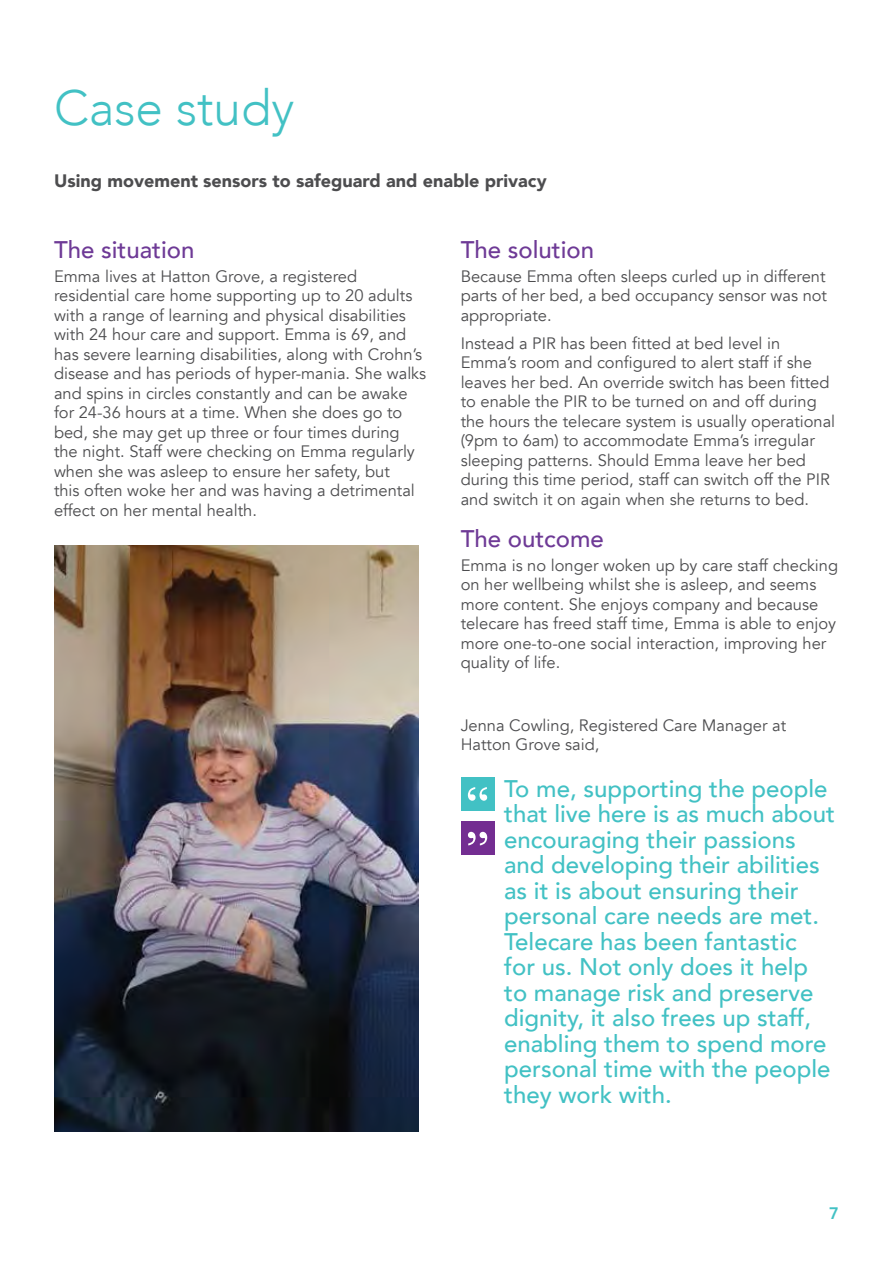
<style>
.page{position:relative;width:893px;height:1263px;background:#fff}
.page>*{position:absolute;margin:0;border:0;box-sizing:border-box;transform-origin:0 0}
.t1{font:300 49.5px "Avenir";color:#42c1c4}
.t2{font:500 24px/25.5px "Avenir";color:#42c1c4}
.t3{font:500 24px "Avenir";color:#6e3a96}
.t4{font:900 18px "Avenir";color:#4d4d4f}
.t5{font:600 18px "The Sans B W6";color:#42c1c4}
.t6{font:16.5px/19.5px "Avenir";color:#4d4d4f}
</style>
<div class="page">
<img style="left:54px;top:546px;width:364px;height:586px">
<div style="left:461px;top:777px;width:33px;height:34px;background:#42c1c4"></div>
<svg style="left:468px;top:787px;width:19px;height:14px"></svg>
<div style="left:461px;top:821px;width:33px;height:34px;background:#732d91"></div>
<svg style="left:468px;top:832px;width:19px;height:13px"></svg>
<h1 class="t1" style="left:54px;top:79px;width:242px">Case study</h1>
<p class="t4" style="left:54px;top:166px;width:494px">Using movement sensors to safeguard and enable privacy</p>
<h2 class="t3" style="left:54px;top:229px;width:142px">The situation</h2>
<p class="t6" style="left:54px;top:266px;width:374px">Emma lives at Hatton Grove, a registered residential care home supporting up to 20 adults with a range of learning and physical disabilities with 24 hour care and support. Emma is 69, and has severe learning disabilities, along with Crohn’s disease and has periods of hyper-mania. She walks and spins in circles constantly and can be awake for 24-36 hours at a time. When she does go to bed, she may get up three or four times during the night. Staff were checking on Emma regularly when she was asleep to ensure her safety, but<br>this often woke her and was having a detrimental effect on her mental health.</p>
<h2 class="t3" style="left:461px;top:229px;width:135px">The solution</h2>
<p class="t6" style="left:461px;top:266px;width:368px;text-align:justify">Because Emma often sleeps curled up in different parts of her bed, a bed occupancy sensor was not appropriate.</p>
<p class="t6" style="left:461px;top:333px;width:376px">Instead a PIR has been fitted at bed level in Emma’s room and configured to alert staff if she leaves her bed. An override switch has been fitted to enable the PIR to be turned on and off during the hours the telecare system is usually operational (9pm to 6am) to accommodate Emma’s irregular sleeping patterns. Should Emma leave her bed during this time period, staff can switch off the PIR and switch it on again when she returns to bed.</p>
<h2 class="t3" style="left:461px;top:518px;width:145px">The outcome</h2>
<p class="t6" style="left:461px;top:556px;width:379px">Emma is no longer woken up by care staff checking on her wellbeing whilst she is asleep, and seems more content. She enjoys company and because telecare has freed staff time, Emma is able to enjoy more one-to-one social interaction, improving her quality of life.</p>
<p class="t6" style="left:461px;top:715px;width:327px">Jenna Cowling, Registered Care Manager at<br>Hatton Grove said,</p>
<p class="t2" style="left:504px;top:774px;width:332px">To me, supporting the people that live here is as much about encouraging their passions and developing their abilities as it is about ensuring their personal care needs are met.<br>Telecare has been fantastic<br>for us. Not only does it help to manage risk and preserve dignity, it also frees up staff, enabling them to spend more personal time with the people they work with.</p>
<p class="t5" style="left:829px;top:1201px;width:11px">7</p>
</div>
